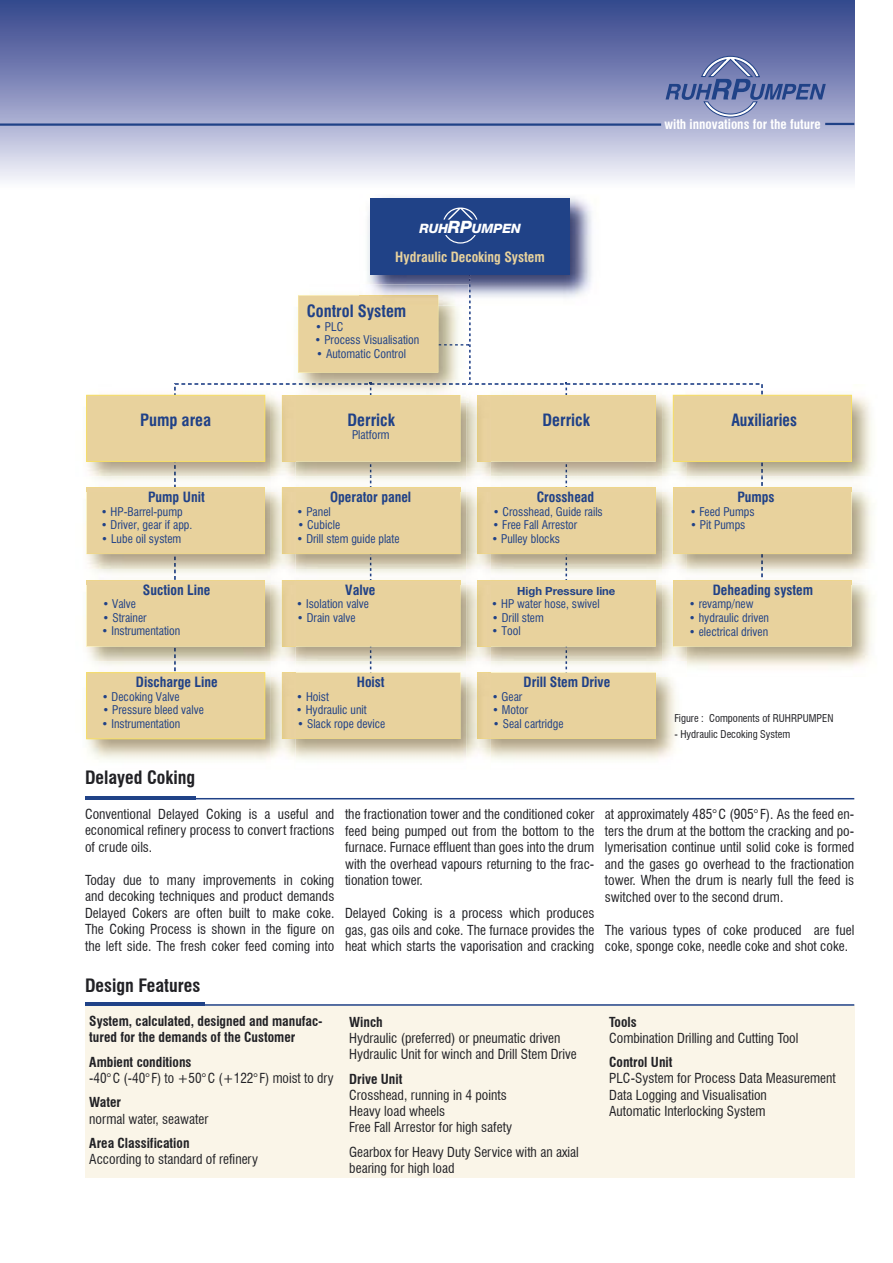
<style>
.page{position:relative;width:893px;height:1263px;background:#fff}
.page>*{position:absolute;margin:0;border:0;box-sizing:border-box;transform-origin:0 0}
.Headline_Text{font:700 condensed 18px "Swiss 721 BT";color:#212125}
.t1{font:700 condensed 16.5px "Swiss 721 BT";color:#204187}
.t2{font:700 condensed 16.5px "Swiss 721 BT";color:#204187;scale:.95 1}
.t3{font:700 condensed 13.8px "Swiss 721 BT";color:#204187}
.t4{font:700 condensed 13.8px "Swiss 721 BT";color:#e8d29d}
.Text{font:condensed 13.5px/16.5px "Swiss 721 BT";color:#212125;text-align:justify}
.Tabelle{font:condensed 13.5px/16.2px "Swiss 721 BT";color:#212125}
.Tabelle-2{font:700 condensed 13.5px/16.2px "Swiss 721 BT";color:#212125}
.Überschrift_1{font:700 condensed 13.2px "Swiss 721 BT";color:#fff}
.t5{font:italic 800 12.9px "Helvetica Neue";color:#fff}
.t6{font:condensed 11.7px "Swiss 721 BT";color:#204187}
.t7{font:700 11.25px "Helvetica Neue";color:#204187}
.Tabelle-3{font:condensed 10.5px "Swiss 721 BT";color:#212125}
.s1{font-size:17.1px}
.s2{font-weight:700}
</style>
<div class="page">
<div style="left:0;top:0;width:854px;height:190px;background:linear-gradient(to bottom,#2d3d88,#f7f5fd)"></div>
<svg style="left:666px;top:56px;width:160px;height:61px;background:#7783b4"></svg>
<hr style="left:0;top:123px;width:661px;height:3px;background:#204287">
<hr style="left:825px;top:123px;width:29px;height:2px;background:#204287">
<svg style="left:86px;top:295px;width:766px;height:444px"></svg>
<img style="left:673px;top:488px;width:179px;height:4px">
<div style="left:673px;top:395px;width:178px;height:66px;background:#e8d29d"></div>
<div style="left:673px;top:395px;width:179px;height:67px;border:1px solid #f7df66"></div>
<img style="left:367px;top:197px;width:233px;height:109px">
<img style="left:469px;top:275px;width:2px;height:28px">
<img style="left:367px;top:284px;width:102px;height:22px">
<img style="left:359px;top:295px;width:79px;height:11px">
<div style="left:371px;top:198px;width:199px;height:77px;background:#204287"></div>
<svg style="left:443px;top:207px;width:34px;height:37px"></svg>
<hr style="left:85px;top:798px;width:769px;height:1px;background:#204287">
<hr style="left:85px;top:796px;width:110px;height:3px;background:#204287">
<div style="left:85px;top:1005px;width:769px;height:173px;background:#faf5e8"></div>
<hr style="left:85px;top:1004px;width:769px;height:2px;background:#204287">
<hr style="left:85px;top:1002px;width:119px;height:4px;background:#204287">
<p class="t5" style="left:419px;top:221px;width:103px">RUH<span class="s1">RP</span>UMPEN</p>
<p class="t4" style="left:395px;top:249px;width:151px">Hydraulic Decoking System</p>
<p class="t1" style="left:307px;top:301px;width:101px">Control System</p>
<p class="t6" style="left:315px;top:320px;width:30px">• PLC</p>
<p class="t6" style="left:315px;top:333px;width:106px">• Process Visualisation</p>
<p class="t6" style="left:316px;top:347px;width:91px">• Automatic Control</p>
<p class="t1" style="left:140px;top:410px;width:73px">Pump area</p>
<p class="t1" style="left:348px;top:410px;width:49px">Derrick</p>
<p class="t6" style="left:352px;top:427px;width:39px">Platform</p>
<p class="t3" style="left:148px;top:489px;width:58px">Pump Unit</p>
<p class="t6" style="left:101px;top:505px;width:83px">• HP-Barrel-pump</p>
<p class="t6" style="left:101px;top:518px;width:93px">• Driver, gear if app.</p>
<p class="t6" style="left:101px;top:532px;width:82px">• Lube oil system</p>
<p class="t3" style="left:143px;top:581px;width:69px">Suction Line</p>
<p class="t6" style="left:102px;top:597px;width:35px">• Valve</p>
<p class="t6" style="left:103px;top:610px;width:46px">• Strainer</p>
<p class="t6" style="left:102px;top:624px;width:80px">• Instrumentation</p>
<p class="t3" style="left:136px;top:674px;width:83px">Discharge Line</p>
<p class="t6" style="left:102px;top:689px;width:79px">• Decoking Valve</p>
<p class="t6" style="left:102px;top:703px;width:103px">• Pressure bleed valve</p>
<p class="t6" style="left:102px;top:716px;width:80px">• Instrumentation</p>
<p class="t3" style="left:330px;top:489px;width:83px">Operator panel</p>
<p class="t6" style="left:297px;top:505px;width:36px">• Panel</p>
<p class="t6" style="left:297px;top:518px;width:44px">• Cubicle</p>
<p class="t6" style="left:297px;top:532px;width:104px">• Drill stem guide plate</p>
<p class="t3" style="left:345px;top:581px;width:32px">Valve</p>
<p class="t6" style="left:296px;top:597px;width:74px">• Isolation valve</p>
<p class="t6" style="left:297px;top:610px;width:60px">• Drain valve</p>
<p class="t3" style="left:357px;top:674px;width:29px">Hoist</p>
<p class="t6" style="left:296px;top:689px;width:34px">• Hoist</p>
<p class="t6" style="left:296px;top:703px;width:72px">• Hydraulic unit</p>
<p class="t6" style="left:297px;top:716px;width:90px">• Slack rope device</p>
<p class="t1" style="left:542px;top:410px;width:49px">Derrick</p>
<p class="t3" style="left:537px;top:489px;width:59px">Crosshead</p>
<p class="t6" style="left:493px;top:505px;width:112px">• Crosshead, Guide rails</p>
<p class="t6" style="left:492px;top:518px;width:86px">• Free Fall Arrestor</p>
<p class="t6" style="left:491px;top:532px;width:70px">• Pulley blocks</p>
<p class="t7" style="left:517px;top:584px;width:100px">High Pressure line</p>
<p class="t6" style="left:491px;top:597px;width:110px">• HP water hose, swivel</p>
<p class="t6" style="left:492px;top:610px;width:53px">• Drill stem</p>
<p class="t6" style="left:492px;top:624px;width:31px">• Tool</p>
<p class="t3" style="left:524px;top:674px;width:88px">Drill Stem Drive</p>
<p class="t6" style="left:492px;top:689px;width:32px">• Gear</p>
<p class="t6" style="left:492px;top:703px;width:38px">• Motor</p>
<p class="t6" style="left:493px;top:716px;width:72px">• Seal cartridge</p>
<p class="Überschrift_1" style="left:664px;top:117px;width:158px">with innovations for the future</p>
<p class="t2" style="left:731px;top:410px;width:71px">Auxiliaries</p>
<p class="t3" style="left:737px;top:489px;width:39px">Pumps</p>
<p class="t6" style="left:690px;top:504px;width:66px">• Feed Pumps</p>
<p class="t6" style="left:690px;top:518px;width:57px">• Pit Pumps</p>
<p class="t3" style="left:713px;top:581px;width:102px">Deheading system</p>
<p class="t6" style="left:689px;top:597px;width:66px">• revamp/new</p>
<p class="t6" style="left:689px;top:610px;width:82px">• hydraulic driven</p>
<p class="t6" style="left:689px;top:624px;width:81px">• electrical driven</p>
<p class="Tabelle-3" style="left:674px;top:712px;width:160px">Figure : Components of RUHRPUMPEN</p>
<p class="Tabelle-3" style="left:674px;top:728px;width:117px">- Hydraulic Decoking System</p>
<p class="Headline_Text" style="left:85px;top:767px;width:112px">Delayed Coking</p>
<p class="Text" style="left:85px;top:806px;width:251px">Conventional Delayed Coking is a useful and economical refinery process to convert fractions of crude oils.</p>
<p class="Text" style="left:85px;top:872px;width:251px">Today due to many improvements in coking and decoking techniques and product demands Delayed Cokers are often built to make coke.<br>The Coking Process is shown in the figure on the left side. The fresh coker feed coming into</p>
<p class="Headline_Text" style="left:85px;top:974px;width:117px">Design Features</p>
<p class="Tabelle-2" style="left:89px;top:1013px;width:235px">System, calculated, designed and manufac&shy;tured for the demands of the Customer</p>
<p class="Tabelle" style="left:89px;top:1054px;width:246px"><span class="s2">Ambient conditions<br></span>-40° C (-40° F) to +50° C (+122° F) moist to dry</p>
<p class="Tabelle" style="left:89px;top:1094px;width:121px"><span class="s2">Water<br></span>normal water, seawater</p>
<p class="Tabelle" style="left:89px;top:1135px;width:170px"><span class="s2">Area Classification<br></span>According to standard of refinery</p>
<p class="Text" style="left:345px;top:806px;width:251px">the fractionation tower and the conditioned coker feed being pumped out from the bottom to the furnace. Furnace effluent than goes into the drum with the overhead vapours returning to the frac&shy;tionation tower.</p>
<p class="Text" style="left:345px;top:905px;width:251px">Delayed Coking is a process which produces gas, gas oils and coke. The furnace provides the heat which starts the vaporisation and cracking</p>
<p class="Text" style="left:605px;top:806px;width:251px">at approximately 485° C (905° F). As the feed en&shy;ters the drum at the bottom the cracking and po&shy;lymerisation continue until solid coke is formed and the gases go overhead to the fractionation tower. When the drum is nearly full the feed is switched over to the second drum.</p>
<p class="Text" style="left:605px;top:922px;width:251px">The various types of coke produced are fuel coke, sponge coke, needle coke and shot coke.</p>
<p class="Tabelle" style="left:349px;top:1014px;width:229px"><span class="s2">Winch<br></span>Hydraulic (preferred) or pneumatic driven<br>Hydraulic Unit for winch and Drill Stem Drive</p>
<p class="Tabelle" style="left:349px;top:1070px;width:164px"><span class="s2">Drive Unit<br></span>Crosshead, running in 4 points<br>Heavy load wheels<br>Free Fall Arrestor for high safety</p>
<p class="Tabelle" style="left:349px;top:1143px;width:231px">Gearbox for Heavy Duty Service with an axial bearing for high load</p>
<p class="Tabelle" style="left:609px;top:1013px;width:191px"><span class="s2">Tools<br></span>Combination Drilling and Cutting Tool</p>
<p class="Tabelle" style="left:609px;top:1054px;width:228px"><span class="s2">Control Unit<br></span>PLC-System for Process Data Measurement<br>Data Logging and Visualisation<br>Automatic Interlocking System</p>
</div>
